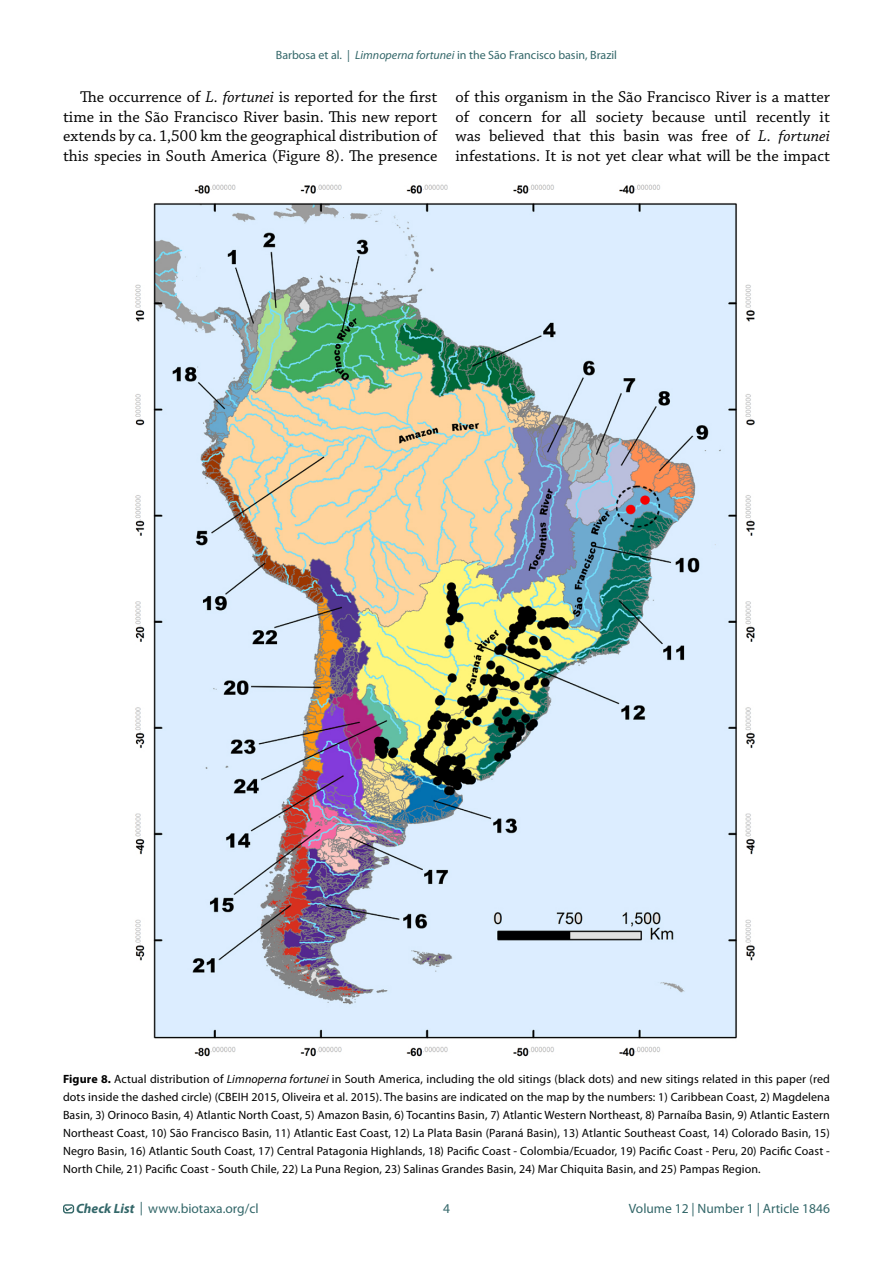
<style>
.page{position:relative;width:893px;height:1263px;background:#fff}
.page>*{position:absolute;margin:0;border:0;box-sizing:border-box;transform-origin:0 0}
.t1{font:16.5px/19.5px "Chaparral Pro";color:#000;text-align:justify}
.t2{font:13.5px "Myriad Pro";color:#336769}
.t3{font:12px/18px "Myriad Pro";letter-spacing:.01em;color:#000;text-align:justify}
.t4{font:12px "Myriad Pro";color:#336769}
.s1{font-style:italic}
.s2{font-weight:700}
.s3{font-weight:700;font-style:italic}
</style>
<div class="page">
<div style="left:63px;top:1204px;width:11px;height:9px;border:1px solid #336767;border-radius:2px"></div>
<svg style="left:64px;top:1206px;width:9px;height:6px"></svg>
<img style="left:135px;top:184px;width:620px;height:873px">
<p class="t4" style="left:276px;top:47px;width:343px">Barbosa et al. | <span class="s1">Limnoperna fortunei</span> in the São Francisco basin, Brazil</p>
<h1 class="t1" style="left:63px;top:88px;width:376px;text-indent:17px">The occurrence of <span class="s1">L. fortunei</span> is reported for the first time in the São Francisco River basin. This new report extends by ca. 1,500 km the geographical distribution of this species in South America (Figure 8). The presence</h1>
<h1 class="t1" style="left:455px;top:88px;width:376px">of this organism in the São Francisco River is a matter of concern for all society because until recently it was believed that this basin was free of <span class="s1">L. fortunei </span>infestations. It is not yet clear what will be the impact</h1>
<p class="t3" style="left:63px;top:1070px;width:768px"><span class="s2">Figure 8.</span> Actual distribution of <span class="s1">Limnoperna fortunei</span> in South America, including the old sitings (black dots) and new sitings related in this paper (red dots inside the dashed circle) (CBEIH 2015, Oliveira et al. 2015). The basins are indicated on the map by the numbers: 1) Caribbean Coast, 2) Magdelena Basin, 3) Orinoco Basin, 4) Atlantic North Coast, 5) Amazon Basin, 6) Tocantins Basin, 7) Atlantic Western Northeast, 8) Parnaíba Basin, 9) Atlantic Eastern Northeast Coast, 10) São Francisco Basin, 11) Atlantic East Coast, 12) La Plata Basin (Paraná Basin), 13) Atlantic Southeast Coast, 14) Colorado Basin, 15)<br>Negro Basin, 16) Atlantic South Coast, 17) Central Patagonia Highlands, 18) Pacific Coast - Colombia/Ecuador, 19) Pacific Coast - Peru, 20) Pacific Coast - North Chile, 21) Pacific Coast - South Chile, 22) La Puna Region, 23) Salinas Grandes Basin, 24) Mar Chiquita Basin, and 25) Pampas Region.</p>
<p class="t2" style="left:76px;top:1200px;width:184px"><span class="s3">Check List</span> | www.biotaxa.org/cl</p>
<p class="t2" style="left:443px;top:1200px;width:8px">4</p>
<p class="t2" style="left:629px;top:1200px;width:203px">Volume 12 | Number 1 | Article 1846</p>
</div>
